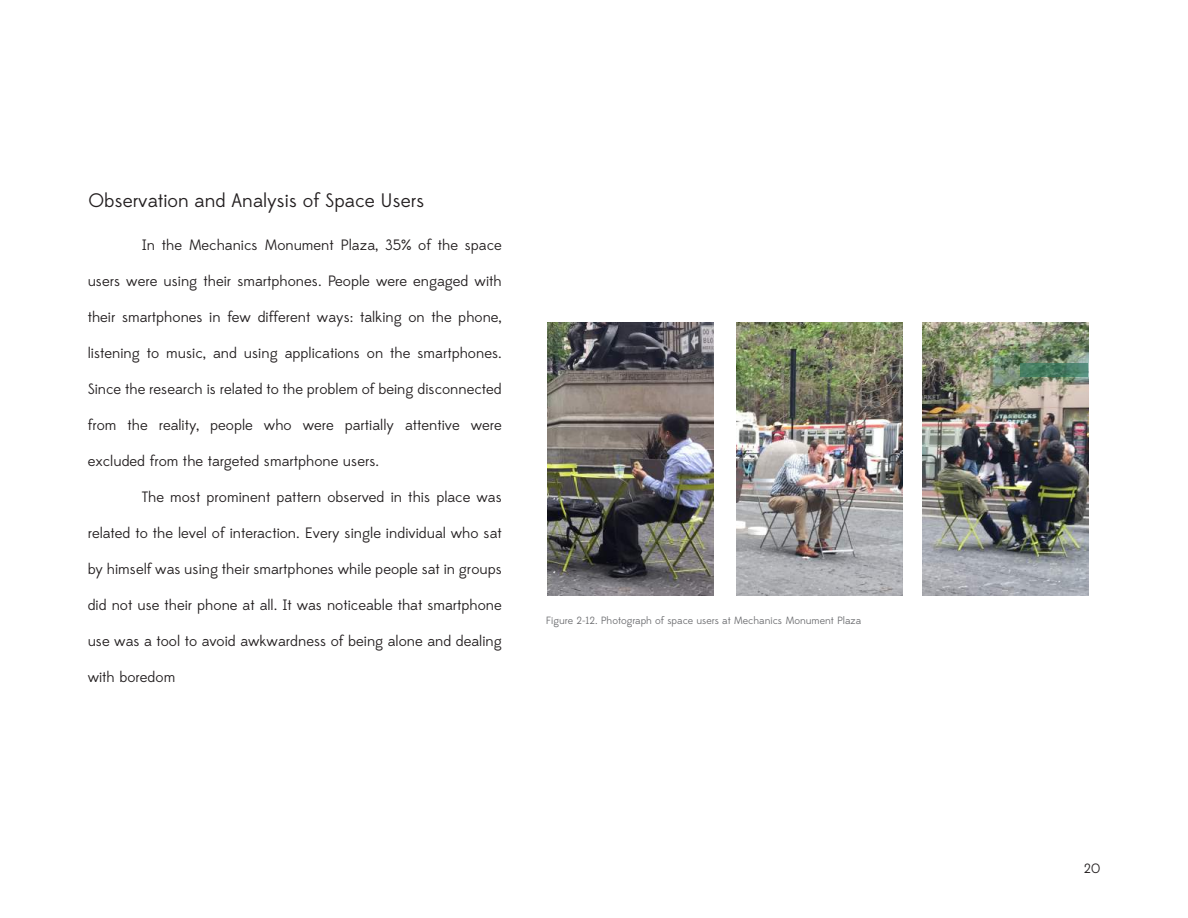
<style>
.page{position:relative;width:1188px;height:918px;background:#fff}
.page>*{position:absolute;margin:0;border:0;box-sizing:border-box;transform-origin:0 0}
.t1{font:19.5px "Edmondsans";color:#231f20}
.t2{font:15px "Edmondsans";color:#231f20}
.t3{font:13.5px "Edmondsans";color:#231f20}
.t4{font:10.5px "Edmondsans";color:#6c6d70}
</style>
<div class="page">
<img style="left:922px;top:322px;width:167px;height:274px">
<img style="left:736px;top:322px;width:167px;height:274px">
<img style="left:547px;top:322px;width:167px;height:274px">
<svg style="left:1020px;top:363px;width:68px;height:14px"></svg>
<h1 class="t1" style="left:88px;top:189px;width:337px">Observation and Analysis of Space Users</h1>
<p class="t2" style="left:142px;top:236px;width:362px">In the Mechanics Monument Plaza, 35% of the space</p>
<p class="t2" style="left:88px;top:272px;width:416px">users were using their smartphones. People were engaged with</p>
<p class="t2" style="left:88px;top:308px;width:416px">their smartphones in few different ways: talking on the phone,</p>
<p class="t2" style="left:88px;top:344px;width:416px">listening to music, and using applications on the smartphones.</p>
<p class="t2" style="left:88px;top:380px;width:416px">Since the research is related to the problem of being disconnected</p>
<p class="t2" style="left:88px;top:416px;width:416px">from the reality, people who were partially attentive were</p>
<p class="t2" style="left:88px;top:452px;width:293px">excluded from the targeted smartphone users.</p>
<p class="t2" style="left:142px;top:488px;width:362px">The most prominent pattern observed in this place was</p>
<p class="t2" style="left:88px;top:524px;width:416px">related to the level of interaction. Every single individual who sat</p>
<p class="t2" style="left:88px;top:560px;width:416px">by himself was using their smartphones while people sat in groups</p>
<p class="t2" style="left:88px;top:596px;width:416px">did not use their phone at all. It was noticeable that smartphone</p>
<p class="t2" style="left:88px;top:632px;width:416px">use was a tool to avoid awkwardness of being alone and dealing</p>
<p class="t2" style="left:88px;top:668px;width:89px">with boredom</p>
<p class="t4" style="left:546px;top:614px;width:317px">Figure 2-12. Photograph of space users at Mechanics Monument Plaza</p>
<p class="t3" style="left:1084px;top:860px;width:18px">20</p>
</div>
